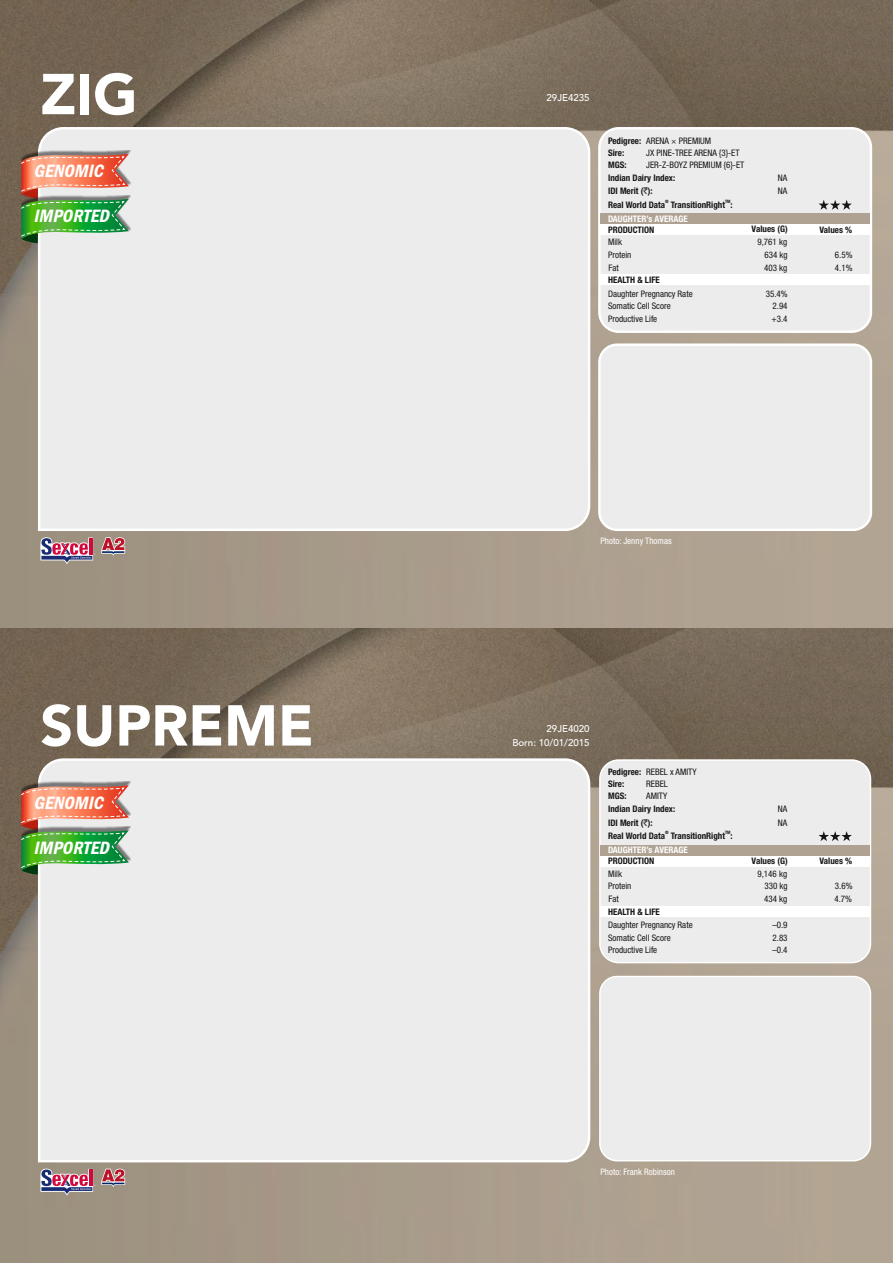
<style>
.page{position:relative;width:893px;height:1263px;background:#fff}
.page>*{position:absolute;margin:0;border:0;box-sizing:border-box;transform-origin:0 0}
.t1{font:900 57px "Avenir LT Std";color:#fff}
.t2{font:italic 18.45px "ITC Franklin Gothic Std Dm Cd";color:#fff}
.t3{font:900 9.75px/14.2px "Avenir LT Std";color:#fff;text-align:right}
.t4{font:condensed 9px/12.6px "Helvetica Neue LT Std";color:#151616}
.t5{font:700 condensed 9px/12px "Helvetica Neue LT Std";color:#151616}
.t6{font:condensed 9px "Helvetica Neue LT Std";color:#fff}
.t7{font:700 condensed 9px "Helvetica Neue LT Std";color:#fff}
.t8{font:700 condensed 4.5px "Helvetica Neue LT Std";color:#151616}
.s1{font-weight:400}
.s2{font-family:"Rupee Foradian";font-weight:400;font-stretch:normal}
</style>
<div class="page">
<img style="left:0;top:0;width:893px;height:629px">
<img style="left:0;top:629px;width:893px;height:634px">
<svg style="left:36px;top:756px;width:557px;height:409px"></svg>
<div style="left:40px;top:761px;width:548px;height:399px;background:#ececec"></div>
<div style="left:599px;top:759px;width:272px;height:204px;border:3px solid #fff;border-radius:18px"></div>
<div style="left:601px;top:761px;width:269px;height:201px;background:#ececec;border-radius:18px"></div>
<div style="left:601px;top:845px;width:269px;height:11px;background:#afa292"></div>
<svg style="left:818px;top:831px;width:34px;height:10px"></svg>
<div style="left:601px;top:856px;width:269px;height:11px;background:#fff"></div>
<div style="left:601px;top:906px;width:269px;height:11px;background:#fff"></div>
<div style="left:599px;top:976px;width:272px;height:185px;border:3px solid #fff;border-radius:16px"></div>
<div style="left:601px;top:977px;width:269px;height:183px;background:#ececec;border-radius:16px"></div>
<svg style="left:40px;top:1168px;width:55px;height:27px"></svg>
<svg style="left:101px;top:1168px;width:24px;height:19px"></svg>
<img style="left:20px;top:781px;width:109px;height:93px">
<svg style="left:36px;top:125px;width:557px;height:408px"></svg>
<div style="left:40px;top:129px;width:548px;height:400px;background:#ececec"></div>
<div style="left:598px;top:127px;width:274px;height:206px;border:5px solid #fff;border-radius:18px"></div>
<div style="left:601px;top:129px;width:269px;height:201px;background:#ececec;border-radius:18px"></div>
<div style="left:601px;top:213px;width:269px;height:11px;background:#afa292"></div>
<svg style="left:818px;top:200px;width:34px;height:10px"></svg>
<div style="left:601px;top:224px;width:269px;height:11px;background:#fff"></div>
<div style="left:601px;top:274px;width:269px;height:11px;background:#fff"></div>
<div style="left:598px;top:343px;width:274px;height:188px;border:5px solid #fff;border-radius:16px"></div>
<div style="left:601px;top:346px;width:269px;height:183px;background:#ececec;border-radius:16px"></div>
<svg style="left:40px;top:537px;width:55px;height:27px"></svg>
<svg style="left:101px;top:537px;width:24px;height:19px"></svg>
<img style="left:20px;top:150px;width:109px;height:93px">
<h1 class="t1" style="left:40px;top:71px;width:99px">ZIG</h1>
<h2 class="t2" style="left:34px;top:165px;width:75px">GENOMIC</h2>
<h2 class="t2" style="left:34px;top:210px;width:80px">IMPORTED</h2>
<h1 class="t1" style="left:40px;top:702px;width:275px">SUPREME</h1>
<h2 class="t2" style="left:34px;top:796px;width:75px">GENOMIC</h2>
<h2 class="t2" style="left:34px;top:841px;width:80px">IMPORTED</h2>
<p class="t3" style="left:546px;top:91px;width:45px">29JE4235</p>
<p class="t5" style="left:608px;top:136px;width:105px">Pedigree: <span class="s1">ARENA × PREMIUM<br></span>Sire:</p>
<p class="t4" style="left:646px;top:148px;width:95px">JX PINE-TREE ARENA {3}-ET</p>
<p class="t5" style="left:608px;top:160px;width:20px">MGS:</p>
<p class="t4" style="left:646px;top:160px;width:100px">JER-Z-BOYZ PREMIUM {6}-ET</p>
<p class="t5" style="left:608px;top:173px;width:69px;line-height:13.2px">Indian Dairy Index:<br>IDI Merit (<span class="s2">`</span>):</p>
<p class="t8" style="left:665px;top:200px;width:5px">®</p>
<p class="t8" style="left:725px;top:200px;width:7px">TM</p>
<p class="t5" style="left:608px;top:200px;width:126px">Real World Data TransitionRight :</p>
<p class="t7" style="left:608px;top:216px;width:81px">DAUGHTER’s AVERAGE</p>
<p class="t4" style="left:608px;top:237px;width:25px">Milk<br>Protein<br>Fat</p>
<p class="t4" style="left:608px;top:289px;width:86px">Daughter Pregnancy Rate<br>Somatic Cell Score<br>Productive Life</p>
<p class="t4" style="left:778px;top:172px;width:11px;line-height:13.2px">NA<br>NA</p>
<p class="t5" style="left:751px;top:224px;width:38px">Values (G)</p>
<p class="t5" style="left:819px;top:225px;width:34px">Values %</p>
<p class="t5" style="left:608px;top:225px;width:48px">PRODUCTION</p>
<p class="t4" style="left:764px;top:237px;width:25px;text-align:justify;text-indent:-7px">9,761 kg 634 kg 403 kg</p>
<p class="t4" style="left:835px;top:250px;width:19px">6.5%<br>4.1%</p>
<p class="t5" style="left:608px;top:275px;width:53px">HEALTH &amp; LIFE</p>
<p class="t4" style="left:771px;top:289px;width:18px;text-align:justify;text-indent:-6px">35.4% 2.94 +3.4</p>
<p class="t6" style="left:601px;top:537px;width:73px">Photo: Jenny Thomas</p>
<p class="t3" style="left:512px;top:722px;width:79px">29JE4020<br>Born: 10/01/2015</p>
<p class="t5" style="left:608px;top:767px;width:90px">Pedigree: <span class="s1">REBEL x AMITY<br></span>Sire:</p>
<p class="t4" style="left:646px;top:779px;width:23px">REBEL</p>
<p class="t5" style="left:608px;top:791px;width:20px">MGS:</p>
<p class="t4" style="left:646px;top:791px;width:22px">AMITY</p>
<p class="t5" style="left:608px;top:804px;width:69px;line-height:13.2px">Indian Dairy Index:<br>IDI Merit (<span class="s2">`</span>):</p>
<p class="t8" style="left:665px;top:831px;width:5px">®</p>
<p class="t8" style="left:725px;top:831px;width:7px">TM</p>
<p class="t5" style="left:608px;top:831px;width:126px">Real World Data TransitionRight :</p>
<p class="t7" style="left:608px;top:847px;width:81px">DAUGHTER’s AVERAGE</p>
<p class="t4" style="left:608px;top:868px;width:25px">Milk<br>Protein<br>Fat</p>
<p class="t4" style="left:608px;top:920px;width:86px">Daughter Pregnancy Rate<br>Somatic Cell Score<br>Productive Life</p>
<p class="t5" style="left:608px;top:856px;width:48px">PRODUCTION</p>
<p class="t5" style="left:608px;top:906px;width:53px">HEALTH &amp; LIFE</p>
<p class="t4" style="left:778px;top:804px;width:11px;line-height:13.2px">NA<br>NA</p>
<p class="t5" style="left:751px;top:856px;width:38px">Values (G)</p>
<p class="t5" style="left:819px;top:856px;width:34px">Values %</p>
<p class="t4" style="left:757px;top:868px;width:32px;text-align:right">9,146 kg<br>330 kg</p>
<p class="t4" style="left:835px;top:881px;width:19px">3.6%</p>
<p class="t4" style="left:764px;top:894px;width:25px">434 kg</p>
<p class="t4" style="left:834px;top:894px;width:19px">4.7%</p>
<p class="t4" style="left:772px;top:920px;width:17px;text-align:justify">–0.9<br>2.83 –0.4</p>
<p class="t6" style="left:601px;top:1169px;width:76px">Photo: Frank Robinson</p>
</div>
